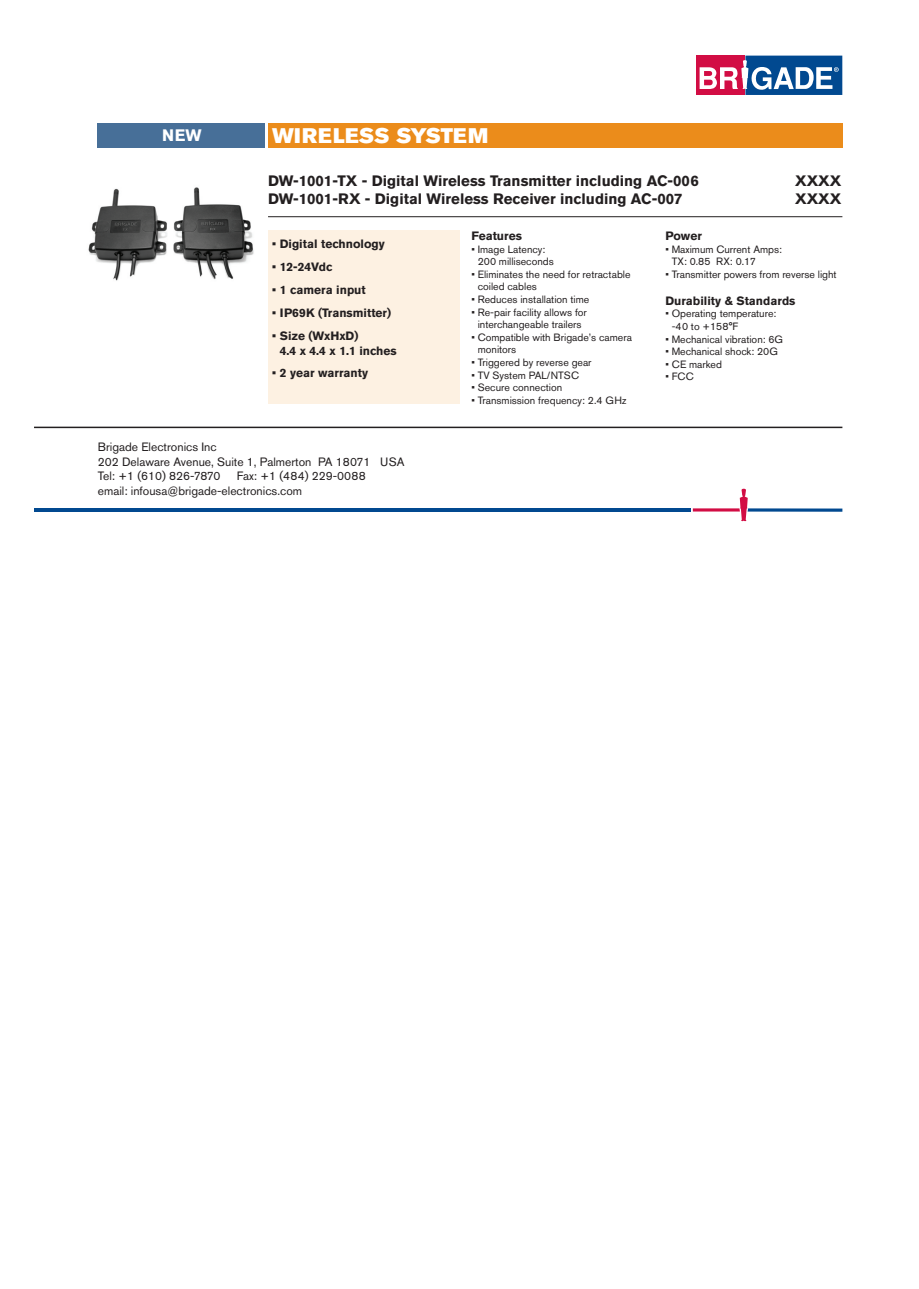
<style>
.page{position:relative;width:919px;height:1289px;background:#fff}
.page>*{position:absolute;margin:0;border:0;box-sizing:border-box;transform-origin:0 0}
.t1{font:21px "Akzidenz Grotesk BE Super";letter-spacing:.015em;color:#fff}
.t2{font:700 16.5px "Akzidenz Grotesk BE";color:#fff}
.t3{font:700 15px "Akzidenz Grotesk BE";color:#231f20}
.t4{font:12px/14.4px "Akzidenz Grotesk BE";color:#231f20}
.t5{font:700 12px/14.4px "Akzidenz Grotesk BE";color:#231f20}
.t6{font:10.5px/12.6px "Akzidenz Grotesk BE";color:#231f20}
</style>
<div class="page">
<svg style="left:696px;top:55px;width:147px;height:40px"></svg>
<div style="left:695px;top:56px;width:49px;height:39px;background:#d20d44"></div>
<div style="left:745px;top:56px;width:97px;height:39px;background:#014990"></div>
<svg style="left:699px;top:60px;width:139px;height:30px"></svg>
<hr style="left:34px;top:508px;width:656px;height:3px;background:#014990">
<svg style="left:692px;top:488px;width:150px;height:33px"></svg>
<hr style="left:34px;top:426px;width:808px;height:2px;background:#231f20">
<hr style="left:268px;top:216px;width:574px;height:1px;background:#231f20">
<div style="left:268px;top:231px;width:191px;height:173px;background:#fdf1e2"></div>
<div style="left:268px;top:123px;width:574px;height:24px;background:#eb8c1b"></div>
<img style="left:88px;top:187px;width:166px;height:94px">
<div style="left:98px;top:123px;width:168px;height:24px;background:#476f98"></div>
<h2 class="t2" style="left:162px;top:126px;width:41px">NEW</h2>
<h1 class="t1" style="left:272px;top:123px;width:217px">WIRELESS SYSTEM</h1>
<h3 class="t3" style="left:268px;top:172px;width:432px">DW-1001-TX - Digital Wireless Transmitter including AC-006</h3>
<h3 class="t3" style="left:795px;top:172px;width:48px">XXXX</h3>
<h3 class="t3" style="left:268px;top:190px;width:416px">DW-1001-RX - Digital Wireless Receiver including AC-007</h3>
<h3 class="t3" style="left:795px;top:190px;width:48px">XXXX</h3>
<p class="t5" style="left:471px;top:228px;width:52px">Features</p>
<p class="t6" style="left:477px;top:242px;width:78px;text-indent:-6px">• Image Latency:<br>200 milliseconds</p>
<p class="t6" style="left:477px;top:268px;width:154px;text-indent:-6px">• Eliminates the need for retractable coiled cables</p>
<p class="t6" style="left:471px;top:293px;width:119px">• Reduces installation time</p>
<p class="t6" style="left:471px;top:305px;width:117px;text-align:center">• Re-pair facility allows for interchangeable trailers</p>
<p class="t6" style="left:477px;top:331px;width:156px;text-indent:-6px">• Compatible with Brigade’s camera monitors</p>
<p class="t6" style="left:471px;top:356px;width:122px">• Triggered by reverse gear</p>
<p class="t6" style="left:471px;top:368px;width:109px">• TV System PAL/NTSC</p>
<p class="t6" style="left:471px;top:381px;width:92px">• Secure connection</p>
<p class="t6" style="left:471px;top:394px;width:156px">• Transmission frequency: 2.4 GHz</p>
<p class="t5" style="left:665px;top:228px;width:38px">Power</p>
<p class="t6" style="left:671px;top:242px;width:112px;text-indent:-6px">• Maximum Current Amps:<br>TX: 0.85 RX: 0.17</p>
<p class="t6" style="left:665px;top:268px;width:173px">• Transmitter powers from reverse light</p>
<p class="t5" style="left:665px;top:293px;width:132px">Durability &amp; Standards</p>
<p class="t6" style="left:671px;top:307px;width:106px;text-indent:-6px">• Operating temperature: -40 to +158°F</p>
<p class="t6" style="left:665px;top:332px;width:119px">• Mechanical vibration: 6G</p>
<p class="t6" style="left:665px;top:345px;width:114px">• Mechanical shock: 20G</p>
<p class="t6" style="left:665px;top:358px;width:58px">• CE marked</p>
<p class="t6" style="left:665px;top:370px;width:30px">• FCC</p>
<p class="t5" style="left:272px;top:237px;width:114px">• Digital technology</p>
<p class="t5" style="left:272px;top:260px;width:62px">• 12-24Vdc</p>
<p class="t5" style="left:272px;top:283px;width:95px">• 1 camera input</p>
<p class="t5" style="left:272px;top:306px;width:120px">• IP69K (Transmitter)</p>
<p class="t5" style="left:280px;top:329px;width:118px;text-indent:-8px">• Size (WxHxD)<br>4.4 x 4.4 x 1.1 inches</p>
<p class="t5" style="left:272px;top:366px;width:97px">• 2 year warranty</p>
<p class="t4" style="left:98px;top:440px;width:308px">Brigade Electronics Inc<br>202 Delaware Avenue, Suite 1, Palmerton PA 18071 USA<br>Tel: +1 (610) 826-7870</p>
<p class="t4" style="left:98px;top:468px;width:269px;text-indent:139px">Fax: +1 (484) 229-0088 email: infousa@brigade-electronics.com</p>
</div>
